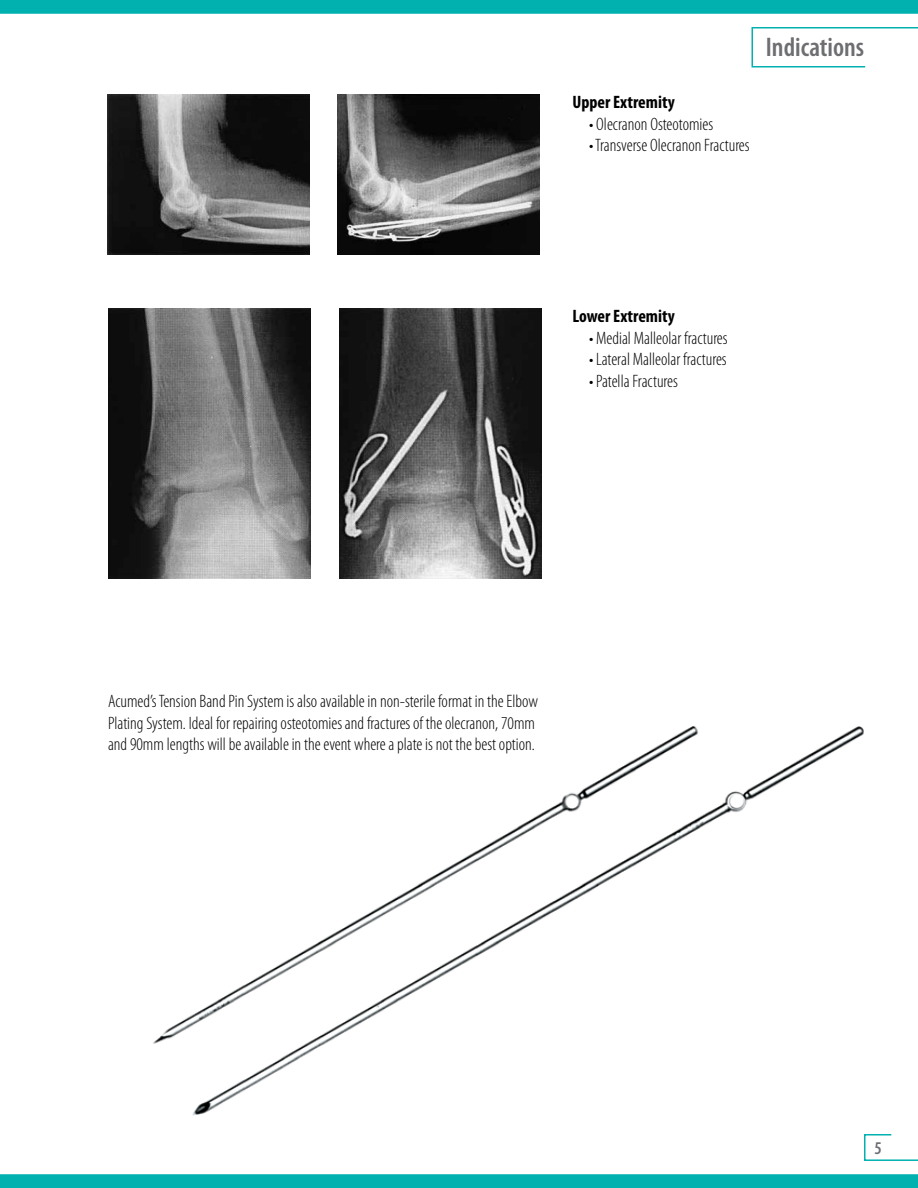
<style>
.page{position:relative;width:918px;height:1188px;background:#fff}
.page>*{position:absolute;margin:0;border:0;box-sizing:border-box;transform-origin:0 0}
.t1{font:600 condensed 27px "Myriad Pro";color:#6d6e71}
.t2{font:300 condensed 18px/21.6px "Myriad Pro";color:#000}
.t3{font:700 condensed 18px "Myriad Pro";color:#000}
.t4{font:600 condensed 18px "Myriad Pro";color:#6d6e71}
</style>
<div class="page">
<svg style="left:864px;top:1134px;width:54px;height:27px"></svg>
<svg style="left:0;top:0;width:918px;height:14px;background:#04b2b1"></svg>
<svg style="left:0;top:1174px;width:918px;height:14px;background:#04b2b1"></svg>
<img style="left:153px;top:726px;width:711px;height:390px">
<svg style="left:751px;top:27px;width:167px;height:41px"></svg>
<img style="left:338px;top:94px;width:202px;height:161px">
<img style="left:107px;top:94px;width:203px;height:161px">
<img style="left:108px;top:309px;width:202px;height:269px">
<img style="left:339px;top:309px;width:203px;height:270px">
<p class="t3" style="left:572px;top:91px;width:104px">Upper Extremity</p>
<p class="t2" style="left:589px;top:113px;width:126px">• Olecranon Osteotomies</p>
<p class="t2" style="left:589px;top:135px;width:162px">• Transverse Olecranon Fractures</p>
<h1 class="t1" style="left:766px;top:33px;width:100px">Indications</h1>
<p class="t3" style="left:572px;top:305px;width:104px">Lower Extremity</p>
<p class="t2" style="left:589px;top:327px;width:140px">• Medial Malleolar fractures</p>
<p class="t2" style="left:589px;top:349px;width:139px">• Lateral Malleolar fractures</p>
<p class="t2" style="left:589px;top:371px;width:90px">• Patella Fractures</p>
<p class="t2" style="left:108px;top:691px;width:432px">Acumed’s Tension Band Pin System is also available in non-sterile format in the Elbow<br>Plating System. Ideal for repairing osteotomies and fractures of the olecranon, 70mm and 90mm lengths will be available in the event where a plate is not the best option.</p>
<p class="t4" style="left:875px;top:1138px;width:9px">5</p>
</div>
